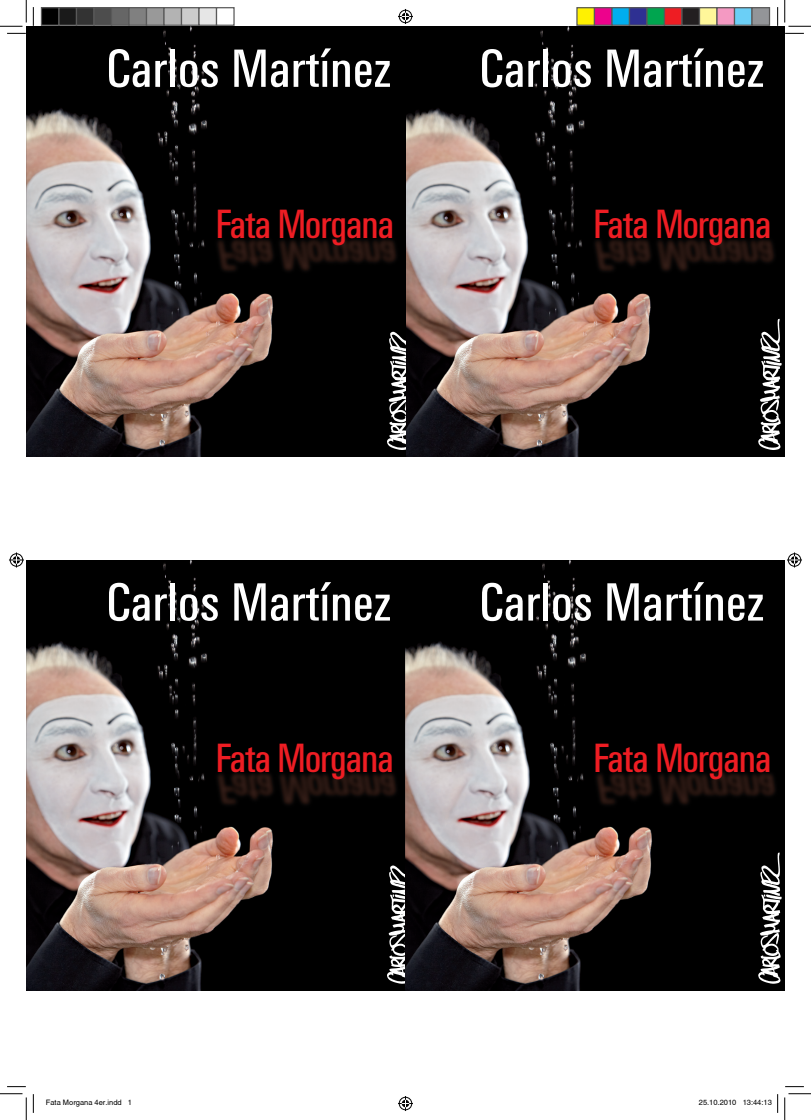
<style>
.page{position:relative;width:811px;height:1120px;background:#fff}
.page>*{position:absolute;margin:0;border:0;box-sizing:border-box;transform-origin:0 0}
.t1{font:55.88px "U57";color:#fff}
.t2{font:42.5px "U57";letter-spacing:-.03em;color:#ee1d23}
.t3{font:7.5px "Helvetica";color:#000}
</style>
<div class="page">
<img style="left:26px;top:26px;width:758px;height:430px">
<svg style="left:758px;top:319px;width:23px;height:131px"></svg>
<svg style="left:387px;top:319px;width:18px;height:131px"></svg>
<img style="left:26px;top:560px;width:759px;height:429px">
<svg style="left:387px;top:852px;width:18px;height:131px"></svg>
<svg style="left:758px;top:852px;width:23px;height:131px"></svg>
<svg style="left:7px;top:33px;width:19px;height:1px"></svg>
<svg style="left:785px;top:33px;width:19px;height:1px"></svg>
<svg style="left:33px;top:7px;width:1px;height:19px"></svg>
<svg style="left:33px;top:1094px;width:1px;height:18px"></svg>
<svg style="left:777px;top:7px;width:1px;height:19px"></svg>
<svg style="left:0;top:0;width:27px;height:27px"></svg>
<svg style="left:0;top:1093px;width:27px;height:26px"></svg>
<svg style="left:784px;top:0;width:27px;height:27px"></svg>
<svg style="left:784px;top:1093px;width:27px;height:26px"></svg>
<svg style="left:398px;top:9px;width:15px;height:15px"></svg>
<svg style="left:398px;top:1096px;width:15px;height:14px"></svg>
<svg style="left:9px;top:552px;width:15px;height:15px"></svg>
<svg style="left:787px;top:552px;width:15px;height:15px"></svg>
<div style="left:41px;top:8px;width:18px;height:17px;background:#000"></div>
<div style="left:41px;top:7px;width:19px;height:19px;border:1px solid #595959"></div>
<div style="left:59px;top:8px;width:17px;height:17px;background:#1a1a1a"></div>
<div style="left:58px;top:7px;width:19px;height:19px;border:1px solid #595959"></div>
<div style="left:76px;top:8px;width:18px;height:17px;background:#333"></div>
<div style="left:76px;top:7px;width:19px;height:19px;border:1px solid #595959"></div>
<div style="left:94px;top:8px;width:17px;height:17px;background:#4d4d4d"></div>
<div style="left:93px;top:7px;width:19px;height:19px;border:1px solid #595959"></div>
<div style="left:111px;top:8px;width:18px;height:17px;background:#666"></div>
<div style="left:111px;top:7px;width:19px;height:19px;border:1px solid #595959"></div>
<div style="left:129px;top:8px;width:17px;height:17px;background:#808080"></div>
<div style="left:128px;top:7px;width:19px;height:19px;border:1px solid #595959"></div>
<div style="left:146px;top:8px;width:18px;height:17px;background:#999"></div>
<div style="left:146px;top:7px;width:19px;height:19px;border:1px solid #595959"></div>
<div style="left:164px;top:8px;width:17px;height:17px;background:#b3b3b3"></div>
<div style="left:163px;top:7px;width:19px;height:19px;border:1px solid #595959"></div>
<div style="left:181px;top:8px;width:18px;height:17px;background:#ccc"></div>
<div style="left:181px;top:7px;width:19px;height:19px;border:1px solid #595959"></div>
<div style="left:199px;top:8px;width:17px;height:17px;background:#e6e6e6"></div>
<div style="left:198px;top:7px;width:19px;height:19px;border:1px solid #595959"></div>
<div style="left:216px;top:7px;width:19px;height:19px;border:1px solid #595959"></div>
<div style="left:577px;top:8px;width:17px;height:17px;background:#fff101"></div>
<div style="left:576px;top:7px;width:19px;height:19px;border:1px solid #595959"></div>
<div style="left:594px;top:8px;width:18px;height:17px;background:#ed028c"></div>
<div style="left:594px;top:7px;width:18px;height:19px;border:1px solid #595959"></div>
<div style="left:612px;top:8px;width:17px;height:17px;background:#00aeef"></div>
<div style="left:611px;top:7px;width:19px;height:19px;border:1px solid #595959"></div>
<div style="left:629px;top:8px;width:18px;height:17px;background:#2e3092"></div>
<div style="left:629px;top:7px;width:18px;height:19px;border:1px solid #595959"></div>
<div style="left:647px;top:8px;width:17px;height:17px;background:#00a54f"></div>
<div style="left:646px;top:7px;width:19px;height:19px;border:1px solid #595959"></div>
<div style="left:664px;top:8px;width:18px;height:17px;background:#ee1d23"></div>
<div style="left:664px;top:7px;width:18px;height:19px;border:1px solid #595959"></div>
<div style="left:682px;top:8px;width:17px;height:17px;background:#231f20"></div>
<div style="left:681px;top:7px;width:19px;height:19px;border:1px solid #595959"></div>
<div style="left:699px;top:8px;width:18px;height:17px;background:#fff79a"></div>
<div style="left:699px;top:7px;width:18px;height:19px;border:1px solid #595959"></div>
<div style="left:717px;top:8px;width:17px;height:17px;background:#f499c2"></div>
<div style="left:716px;top:7px;width:19px;height:19px;border:1px solid #595959"></div>
<div style="left:734px;top:8px;width:18px;height:17px;background:#6bcff6"></div>
<div style="left:734px;top:7px;width:18px;height:19px;border:1px solid #595959"></div>
<div style="left:752px;top:8px;width:17px;height:17px;background:#939598"></div>
<div style="left:751px;top:7px;width:19px;height:19px;border:1px solid #595959"></div>
<svg style="left:777px;top:1094px;width:1px;height:18px"></svg>
<p class="t1" style="left:107px;top:36px;width:286px">Carlos Martínez</p>
<p class="t2" style="left:216px;top:199px;width:180px">Fata Morgana</p>
<p class="t1" style="left:480px;top:36px;width:286px">Carlos Martínez</p>
<p class="t2" style="left:593px;top:199px;width:180px">Fata Morgana</p>
<p class="t1" style="left:107px;top:569px;width:286px">Carlos Martínez</p>
<p class="t2" style="left:216px;top:733px;width:180px">Fata Morgana</p>
<p class="t1" style="left:480px;top:569px;width:286px">Carlos Martínez</p>
<p class="t2" style="left:593px;top:733px;width:180px">Fata Morgana</p>
<p class="t3" style="left:46px;top:1097px;width:88px">Fata Morgana 4er.indd 1</p>
<p class="t3" style="left:699px;top:1097px;width:74px">25.10.2010 13:44:13</p>
</div>
